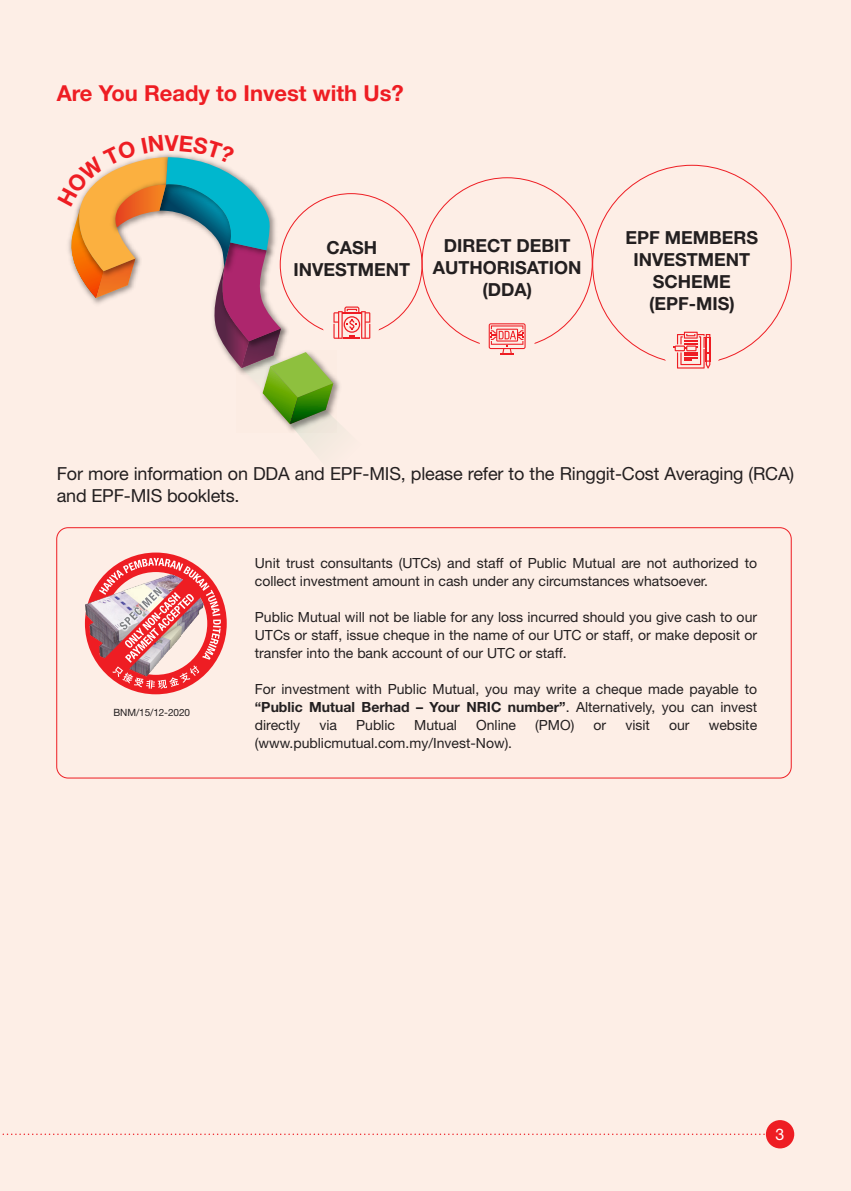
<style>
.page{position:relative;width:851px;height:1191px;background:#fff}
.page>*{position:absolute;margin:0;border:0;box-sizing:border-box;transform-origin:0 0}
.t1{font:700 22px "Helvetica Neue LT Std";color:#ee1d23}
.t2{font:18px/22px "Helvetica Neue LT Std";letter-spacing:-.01em;color:#231f20}
.t3{font:700 18px/22px "Helvetica Neue LT Std";color:#231f20;text-align:center}
.t4{font:16px "Helvetica Neue LT Std";color:#fff}
.t5{font:14px/18px "Helvetica Neue LT Std";color:#231f20;text-align:justify}
.t6{font:10px "Helvetica Neue LT Std";letter-spacing:-.01em;color:#231f20}
.s1{font-weight:700}
</style>
<div class="page">
<div style="left:0;top:0;width:850px;height:1191px;background:#fdeee6"></div>
<svg style="left:2px;top:1133px;width:763px;height:2px"></svg>
<div style="left:765px;top:1120px;width:29px;height:28px;background:#ee1d23;border-radius:50%"></div>
<div style="left:56px;top:527px;width:735px;height:251px;border:1px solid #ee1d23;border-radius:11px"></div>
<svg style="left:85px;top:552px;width:142px;height:142px"></svg>
<svg style="left:488px;top:323px;width:37px;height:31px"></svg>
<svg style="left:673px;top:332px;width:37px;height:36px"></svg>
<svg style="left:68px;top:154px;width:319px;height:296px"></svg>
<h1 class="t1" style="left:57px;top:79px;width:348px">Are You Ready to Invest with Us?</h1>
<h1 class="t1" style="left:165px;top:129px;width:15px">V</h1>
<p class="t3" style="left:293px;top:236px;width:118px">CASH<br>INVESTMENT</p>
<p class="t3" style="left:625px;top:226px;width:134px">EPF MEMBERS<br>INVESTMENT<br>SCHEME (EPF-MIS)</p>
<p class="t3" style="left:433px;top:235px;width:150px">DIRECT DEBIT<br>AUTHORISATION (DDA)</p>
<p class="t2" style="left:57px;top:462px;width:739px">For more information on DDA and EPF-MIS, please refer to the Ringgit-Cost Averaging (RCA) and EPF-MIS booklets.</p>
<p class="t6" style="left:113px;top:706px;width:78px">BNM/15/12-2020</p>
<p class="t5" style="left:255px;top:554px;width:504px">Unit trust consultants (UTCs) and staff of Public Mutual are not authorized to collect investment amount in cash under any circumstances whatsoever.</p>
<p class="t5" style="left:255px;top:608px;width:504px">Public Mutual will not be liable for any loss incurred should you give cash to our UTCs or staff, issue cheque in the name of our UTC or staff, or make deposit or transfer into the bank account of our UTC or staff.</p>
<p class="t5" style="left:255px;top:680px;width:503px">For investment with Public Mutual, you may write a cheque made payable to <span class="s1">“Public Mutual Berhad – Your NRIC number”</span>. Alternatively, you can invest directly</p>
<p class="t5" style="left:319px;top:716px;width:19px">via</p>
<p class="t5" style="left:356px;top:716px;width:40px">Public</p>
<p class="t5" style="left:414px;top:716px;width:44px">Mutual</p>
<p class="t5" style="left:476px;top:716px;width:41px">Online</p>
<p class="t5" style="left:535px;top:716px;width:41px">(PMO)</p>
<p class="t5" style="left:593px;top:716px;width:14px">or</p>
<p class="t5" style="left:625px;top:716px;width:26px">visit</p>
<p class="t5" style="left:669px;top:716px;width:22px">our</p>
<p class="t5" style="left:708px;top:716px;width:50px">website</p>
<p class="t5" style="left:255px;top:734px;width:259px">(www.publicmutual.com.my/Invest-Now).</p>
<p class="t4" style="left:775px;top:1124px;width:10px">3</p>
</div>
